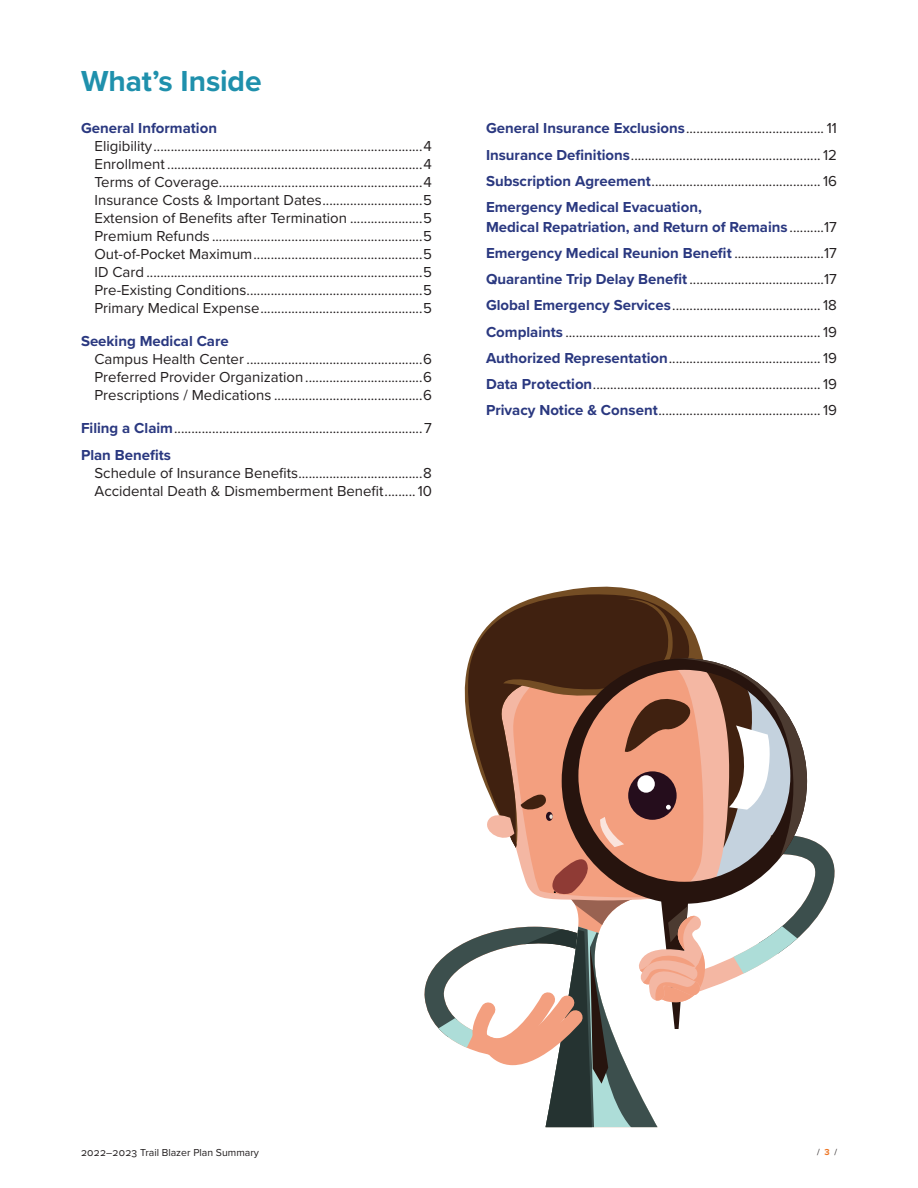
<style>
.page{position:relative;width:918px;height:1188px;background:#fff}
.page>*{position:absolute;margin:0;border:0;box-sizing:border-box;transform-origin:0 0}
.t1{font:700 30px "Proxima Nova";letter-spacing:-.005em;color:#1f90ac}
.t2{font:15px/18px "Proxima Nova";color:#231f20;text-align:justify}
.t3{font:700 15px "Proxima Nova";color:#2a3880}
.t4{font:10.5px "Proxima Nova";color:#231f20}
.t5{font:9px "Proxima Nova";color:#231f20}
.s1{font-weight:700;color:#2a3880}
.s2{font-weight:700;color:#ee7625}
</style>
<div class="page">
<svg style="left:530px;top:591px;width:131px;height:8px"></svg>
<svg style="left:424px;top:599px;width:411px;height:528px"></svg>
<h1 class="t1" style="left:81px;top:59px;width:182px">What’s Inside</h1>
<p class="t3" style="left:81px;top:117px;width:138px">General Information</p>
<p class="t2" style="left:94px;top:137px;width:339px">Eligibility..............................................................................4<br>Enrollment ..........................................................................4<br>Terms of Coverage...........................................................4<br>Insurance Costs &amp; Important Dates.............................5<br>Extension of Benefits after Termination .....................5<br>Premium Refunds .............................................................5<br>Out-of-Pocket Maximum.................................................5<br>ID Card ................................................................................5<br>Pre-Existing Conditions...................................................5<br>Primary Medical Expense...............................................5</p>
<p class="t3" style="left:81px;top:330px;width:149px">Seeking Medical Care</p>
<p class="t2" style="left:94px;top:350px;width:339px">Campus Health Center ...................................................6<br>Preferred Provider Organization..................................6<br>Prescriptions / Medications ...........................................6</p>
<p class="t2" style="left:81px;top:415px;width:352px;line-height:26.2px"><span class="s1">Filing a Claim</span>........................................................................7<br><span class="s1">Plan Benefits</span></p>
<p class="t2" style="left:94px;top:463px;width:339px">Schedule of Insurance Benefits....................................8<br>Accidental Death &amp; Dismemberment Benefit.........10</p>
<p class="t2" style="left:486px;top:115px;width:352px;line-height:26.2px"><span class="s1">General Insurance Exclusions</span>........................................ 11<br><span class="s1">Insurance Definitions</span>....................................................... 12<br><span class="s1">Subscription Agreement</span>................................................. 16<br><span class="s1">Emergency Medical Evacuation,</span></p>
<p class="t2" style="left:486px;top:213px;width:353px;line-height:26.2px"><span class="s1">Medical Repatriation, and Return of Remains</span> ..........17<br><span class="s1">Emergency Medical Reunion Benefit</span> ..........................17<br><span class="s1">Quarantine Trip Delay Benefit</span>.......................................17<br><span class="s1">Global Emergency Services</span>........................................... 18<br><span class="s1">Complaints</span> .......................................................................... 19<br><span class="s1">Authorized Representation</span>............................................ 19<br><span class="s1">Data Protection</span>.................................................................. 19<br><span class="s1">Privacy Notice &amp; Consent</span>............................................... 19</p>
<p class="t4" style="left:81px;top:1144px;width:179px">2022–2023 Trail Blazer Plan Summary</p>
<p class="t5" style="left:817px;top:1145px;width:21px">/ <span class="s2">3</span> /</p>
</div>
